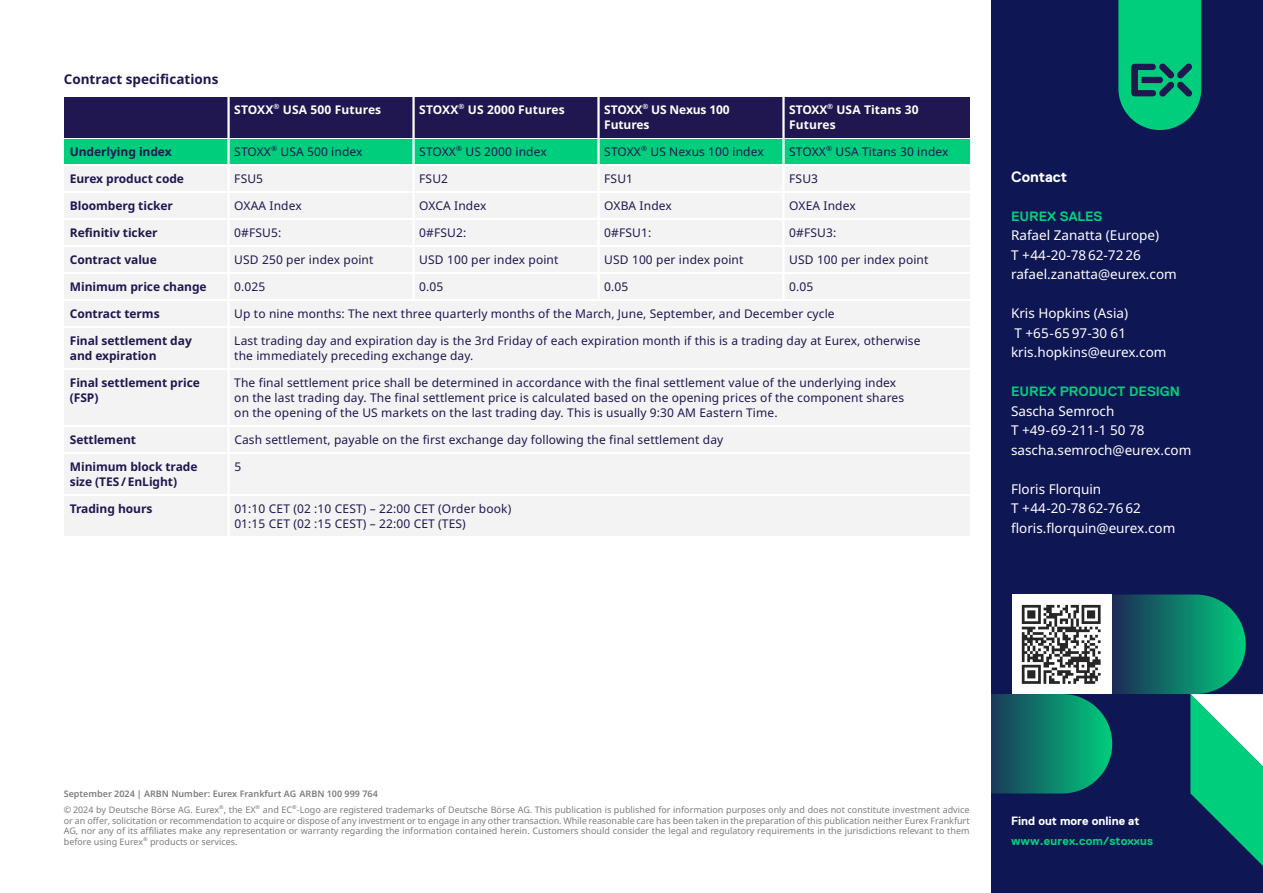
<style>
.page{position:relative;width:1263px;height:893px;background:#fff}
.page>*{position:absolute;margin:0;border:0;box-sizing:border-box;transform-origin:0 0}
.t1{font:700 15px "Replica";color:#fff}
.t2{font:13.5px/19.5px "Noto Sans";color:#fff}
.t3{font:700 13.5px "Replica";color:#00ce7d}
.t4{font:700 13.5px "Noto Sans";color:#201751}
.t5{font:12px/15px "Noto Sans";letter-spacing:.01em;color:#201751}
.t6{font:700 12px/15px "Noto Sans";letter-spacing:-.005em;color:#201751}
.t7{font:700 12px/15px "Noto Sans";letter-spacing:.01em;color:#fff}
.t8{font:700 12px/15px "Noto Sans";letter-spacing:-.01em;color:#fff}
.t9{font:700 12px "Replica";letter-spacing:.01em;color:#00ce7d}
.t10{font:700 12px "Replica";color:#fff}
.t11{font:9px/10.5px "Noto Sans";color:#7d7c7d}
.s1{font-weight:600}
</style>
<div class="page">
<div style="left:991px;top:0;width:272px;height:893px;background:#0e1654"></div>
<svg style="left:991px;top:594px;width:272px;height:272px"></svg>
<svg style="left:1118px;top:0;width:83px;height:130px;background:#03af75"></svg>
<div style="left:64px;top:97px;width:905px;height:40px;background:#201751"></div>
<div style="left:64px;top:140px;width:905px;height:24px;background:#00ce7d"></div>
<div style="left:64px;top:167px;width:905px;height:24px;background:#f3f3f3"></div>
<div style="left:64px;top:194px;width:905px;height:24px;background:#f3f3f3"></div>
<div style="left:64px;top:221px;width:905px;height:24px;background:#f3f3f3"></div>
<div style="left:64px;top:248px;width:905px;height:24px;background:#f3f3f3"></div>
<div style="left:64px;top:275px;width:905px;height:24px;background:#f3f3f3"></div>
<div style="left:64px;top:302px;width:905px;height:24px;background:#f3f3f3"></div>
<div style="left:64px;top:329px;width:905px;height:39px;background:#f3f3f3"></div>
<div style="left:64px;top:371px;width:905px;height:54px;background:#f3f3f3"></div>
<div style="left:64px;top:428px;width:905px;height:24px;background:#f3f3f3"></div>
<div style="left:64px;top:455px;width:905px;height:39px;background:#f3f3f3"></div>
<div style="left:64px;top:497px;width:905px;height:39px;background:#f3f3f3"></div>
<hr style="left:227px;top:91px;width:3px;height:449px;background:#fff">
<hr style="left:412px;top:91px;width:3px;height:208px;background:#fff">
<hr style="left:597px;top:91px;width:3px;height:208px;background:#fff">
<hr style="left:782px;top:91px;width:3px;height:208px;background:#fff">
<p class="t4" style="left:64px;top:70px;width:156px">Contract specifications</p>
<p class="t6" style="left:70px;top:144px;width:103px">Underlying index</p>
<p class="t6" style="left:70px;top:171px;width:116px">Eurex product code</p>
<p class="t6" style="left:70px;top:198px;width:105px">Bloomberg ticker</p>
<p class="t6" style="left:70px;top:225px;width:89px">Refinitiv ticker</p>
<p class="t6" style="left:70px;top:252px;width:89px">Contract value</p>
<p class="t6" style="left:70px;top:279px;width:138px">Minimum price change</p>
<p class="t6" style="left:70px;top:306px;width:91px">Contract terms</p>
<p class="t6" style="left:70px;top:333px;width:124px">Final settlement day and expiration</p>
<p class="t6" style="left:70px;top:375px;width:132px">Final settlement price (FSP)</p>
<p class="t6" style="left:70px;top:432px;width:68px">Settlement</p>
<p class="t6" style="left:70px;top:459px;width:129px">Minimum block trade size (TES / EnLight)</p>
<p class="t6" style="left:70px;top:501px;width:84px">Trading hours</p>
<p class="t7" style="left:234px;top:102px;width:148px">STOXX<sup>®</sup> USA 500 Futures</p>
<p class="t5" style="left:234px;top:144px;width:130px">STOXX<sup>®</sup> USA 500 index</p>
<p class="t5" style="left:234px;top:171px;width:30px">FSU5</p>
<p class="t5" style="left:234px;top:198px;width:69px">OXAA Index</p>
<p class="t5" style="left:234px;top:225px;width:49px">0#FSU5:</p>
<p class="t5" style="left:234px;top:252px;width:141px">USD 250 per index point</p>
<p class="t5" style="left:234px;top:279px;width:33px">0.025</p>
<p class="t5" style="left:234px;top:306px;width:602px">Up to nine months: The next three quarterly months of the March, June, September, and December cycle</p>
<p class="t5" style="left:234px;top:333px;width:688px">Last trading day and expiration day is the 3rd Friday of each expiration month if this is a trading day at Eurex, otherwise the immediately preceding exchange day.</p>
<p class="t5" style="left:234px;top:375px;width:671px">The final settlement price shall be determined in accordance with the final settlement value of the underlying index on the last trading day. The final settlement price is calculated based on the opening prices of the component shares on the opening of the US markets on the last trading day. This is usually 9:30 AM Eastern Time.</p>
<p class="t5" style="left:234px;top:432px;width:490px">Cash settlement, payable on the first exchange day following the final settlement day</p>
<p class="t5" style="left:234px;top:459px;width:8px">5</p>
<p class="t5" style="left:234px;top:501px;width:279px">01:10 CET (02 :10 CEST) – 22:00 CET (Order book)<br>01:15 CET (02 :15 CEST) – 22:00 CET (TES)</p>
<p class="t7" style="left:419px;top:102px;width:147px">STOXX<sup>®</sup> US 2000 Futures</p>
<p class="t5" style="left:419px;top:144px;width:129px">STOXX<sup>®</sup> US 2000 index</p>
<p class="t5" style="left:419px;top:171px;width:30px">FSU2</p>
<p class="t5" style="left:419px;top:198px;width:69px">OXCA Index</p>
<p class="t5" style="left:419px;top:225px;width:49px">0#FSU2:</p>
<p class="t5" style="left:419px;top:252px;width:141px">USD 100 per index point</p>
<p class="t5" style="left:419px;top:279px;width:26px">0.05</p>
<p class="t8" style="left:604px;top:102px;width:127px">STOXX<sup>®</sup> US Nexus 100<br>Futures</p>
<p class="t5" style="left:604px;top:144px;width:161px">STOXX<sup>®</sup> US Nexus 100 index</p>
<p class="t5" style="left:604px;top:171px;width:30px">FSU1</p>
<p class="t5" style="left:604px;top:198px;width:69px">OXBA Index</p>
<p class="t5" style="left:604px;top:225px;width:49px">0#FSU1:</p>
<p class="t5" style="left:604px;top:252px;width:141px">USD 100 per index point</p>
<p class="t5" style="left:604px;top:279px;width:26px">0.05</p>
<p class="t7" style="left:789px;top:102px;width:131px">STOXX<sup>®</sup> USA Titans 30<br>Futures</p>
<p class="t5" style="left:789px;top:144px;width:161px">STOXX<sup>®</sup> USA Titans 30 index</p>
<p class="t5" style="left:789px;top:171px;width:30px">FSU3</p>
<p class="t5" style="left:789px;top:198px;width:68px">OXEA Index</p>
<p class="t5" style="left:789px;top:225px;width:49px">0#FSU3:</p>
<p class="t5" style="left:789px;top:252px;width:141px">USD 100 per index point</p>
<p class="t5" style="left:789px;top:279px;width:26px">0.05</p>
<p class="t1" style="left:1011px;top:168px;width:58px">Contact</p>
<p class="t3" style="left:1011px;top:208px;width:93px">EUREX SALES</p>
<p class="t2" style="left:1011px;top:226px;width:167px">Rafael Zanatta (Europe)<br>T +44-20-78 62-72 26 rafael.zanatta@eurex.com</p>
<p class="t2" style="left:1011px;top:304px;width:157px">Kris Hopkins (Asia)<br>T +65-65 97-30 61 kris.hopkins@eurex.com</p>
<p class="t3" style="left:1011px;top:384px;width:171px">EUREX PRODUCT DESIGN</p>
<p class="t2" style="left:1011px;top:401px;width:182px">Sascha Semroch<br>T +49-69-211-1 50 78 sascha.semroch@eurex.com</p>
<p class="t2" style="left:1011px;top:479px;width:166px">Floris Florquin<br>T +44-20-78 62-76 62 floris.florquin@eurex.com</p>
<p class="t11" style="left:64px;top:785px;width:907px;line-height:16.5px"><span class="s1">September 2024 | ARBN Number: Eurex Frankfurt AG ARBN 100 999 764<br></span>© 2024 by Deutsche Börse AG. Eurex<sup>®</sup>, the EX<sup>®</sup> and EC<sup>®</sup>-Logo are registered trademarks of Deutsche Börse AG. This publication is published for information purposes only and does not constitute investment advice</p>
<p class="t11" style="left:64px;top:815px;width:907px;text-align:justify">or an offer, solicitation or recommendation to acquire or dispose of any investment or to engage in any other transaction. While reasonable care has been taken in the preparation of this publication neither Eurex Frankfurt AG, nor any of its affiliates make any representation or warranty regarding the information contained herein. Customers should consider the legal and regulatory requirements in the jurisdictions relevant to them before using Eurex<sup>®</sup> products or services.</p>
<p class="t10" style="left:1011px;top:814px;width:130px">Find out more online at</p>
<p class="t9" style="left:1011px;top:834px;width:143px">www.eurex.com/stoxxus</p>
</div>
